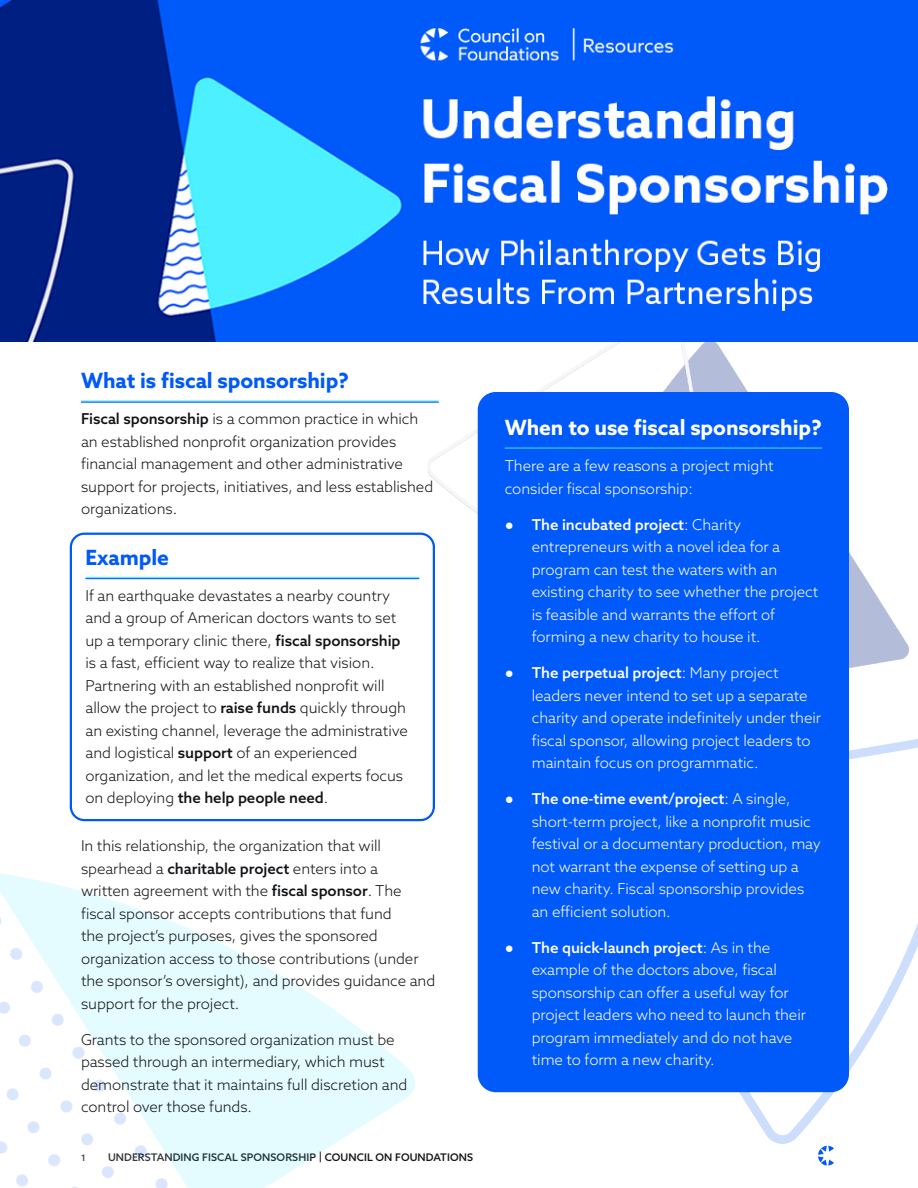
<style>
.page{position:relative;width:918px;height:1188px;background:#fff}
.page>*{position:absolute;margin:0;border:0;box-sizing:border-box;transform-origin:0 0}
.t1{font:700 21px "Azo Sans";letter-spacing:-.005em;color:#0059f9}
.t2{font:700 21px "Azo Sans";letter-spacing:-.005em;color:#fff}
.t3{font:300 15px/22.5px "Azo Sans";letter-spacing:-.005em;color:#121417}
.t4{font:300 15px/22.5px "Azo Sans";letter-spacing:-.005em;color:#fff}
.t5{font:15px "Arial";color:#fff}
.t6{font:500 10.5px "Azo Sans";letter-spacing:.01em;color:#121417}
.t7{font:500 9px "Azo Sans";color:#414345}
.s1{font-weight:500}
</style>
<div class="page">
<img style="left:818px;top:1145px;width:16px;height:21px">
<img style="left:428px;top:342px;width:481px;height:515px">
<img style="left:567px;top:735px;width:351px;height:409px">
<div style="left:478px;top:392px;width:371px;height:700px;background:#0059f9;border-radius:18px"></div>
<img style="left:0;top:532px;width:414px;height:656px">
<div style="left:70px;top:533px;width:365px;height:288px;border:2px solid #0059f9;border-radius:14px"></div>
<hr style="left:86px;top:578px;width:333px;height:1px;background:#0059f9">
<hr style="left:86px;top:577px;width:333px;height:1px;background:#4df0ff">
<hr style="left:81px;top:400px;width:358px;height:2px;background:#4df0ff">
<hr style="left:81px;top:402px;width:358px;height:1px;background:#0059f9">
<hr style="left:505px;top:448px;width:317px;height:1px;background:#4df0ff">
<img style="left:0;top:0;width:918px;height:342px">
<h3 class="t1" style="left:81px;top:367px;width:270px">What is fscal sponsorship?</h3>
<p class="t3" style="left:81px;top:407px;width:354px"><span class="s1">Fiscal sponsorship</span> is a common practice in which an established nonproft organization provides fnancial management and other administrative support for projects, initiatives, and less established organizations.</p>
<h3 class="t1" style="left:86px;top:543px;width:85px">Example</h3>
<p class="t3" style="left:86px;top:584px;width:324px">If an earthquake devastates a nearby country and a group of American doctors wants to set up a temporary clinic there, <span class="s1">fscal sponsorship </span>is a fast, effcient way to realize that vision.<br>Partnering with an established nonproft will allow the project to <span class="s1">raise funds</span> quickly through an existing channel, leverage the administrative and logistical <span class="s1">support</span> of an experienced organization, and let the medical experts focus on deploying <span class="s1">the help people need</span>.</p>
<p class="t3" style="left:81px;top:835px;width:356px">In this relationship, the organization that will spearhead a <span class="s1">charitable project</span> enters into a<br>written agreement with the <span class="s1">fscal sponsor</span>. The fscal sponsor accepts contributions that fund<br>the project’s purposes, gives the sponsored organization access to those contributions (under the sponsor’s oversight), and provides guidance and support for the project.</p>
<p class="t3" style="left:81px;top:1028px;width:328px">Grants to the sponsored organization must be passed through an intermediary, which must demonstrate that it maintains full discretion and control over those funds.</p>
<p class="t7" style="left:81px;top:1152px;width:6px">1</p>
<p class="t6" style="left:108px;top:1150px;width:367px">UNDERSTANDING FISCAL SPONSORSHIP | COUNCIL ON FOUNDATIONS</p>
<h3 class="t2" style="left:505px;top:414px;width:319px">When to use fscal sponsorship?</h3>
<p class="t4" style="left:505px;top:454px;width:271px">There are a few reasons a project might</p>
<p class="t4" style="left:505px;top:477px;width:190px">consider fscal sponsorship:</p>
<p class="t5" style="left:505px;top:514px;width:11px">●</p>
<p class="t4" style="left:532px;top:513px;width:288px"><span class="s1">The incubated project</span>: Charity entrepreneurs with a novel idea for a program can test the waters with an existing charity to see whether the project is feasible and warrants the effort of forming a new charity to house it.</p>
<p class="t4" style="left:532px;top:661px;width:291px"><span class="s1">The perpetual project</span>: Many project leaders never intend to set up a separate charity and operate indefnitely under their fscal sponsor, allowing project leaders to maintain focus on programmatic.</p>
<p class="t4" style="left:532px;top:787px;width:291px"><span class="s1">The one-time event/project</span>: A single, short-term project, like a nonproft music festival or a documentary production, may not warrant the expense of setting up a new charity. Fiscal sponsorship provides an effcient solution.</p>
<p class="t4" style="left:532px;top:936px;width:276px"><span class="s1">The quick-launch project</span>: As in the example of the doctors above, fscal sponsorship can offer a useful way for project leaders who need to launch their program immediately and do not have time to form a new charity.</p>
<p class="t5" style="left:505px;top:663px;width:11px">●</p>
<p class="t5" style="left:505px;top:789px;width:11px">●</p>
<p class="t5" style="left:505px;top:937px;width:11px">●</p>
</div>
